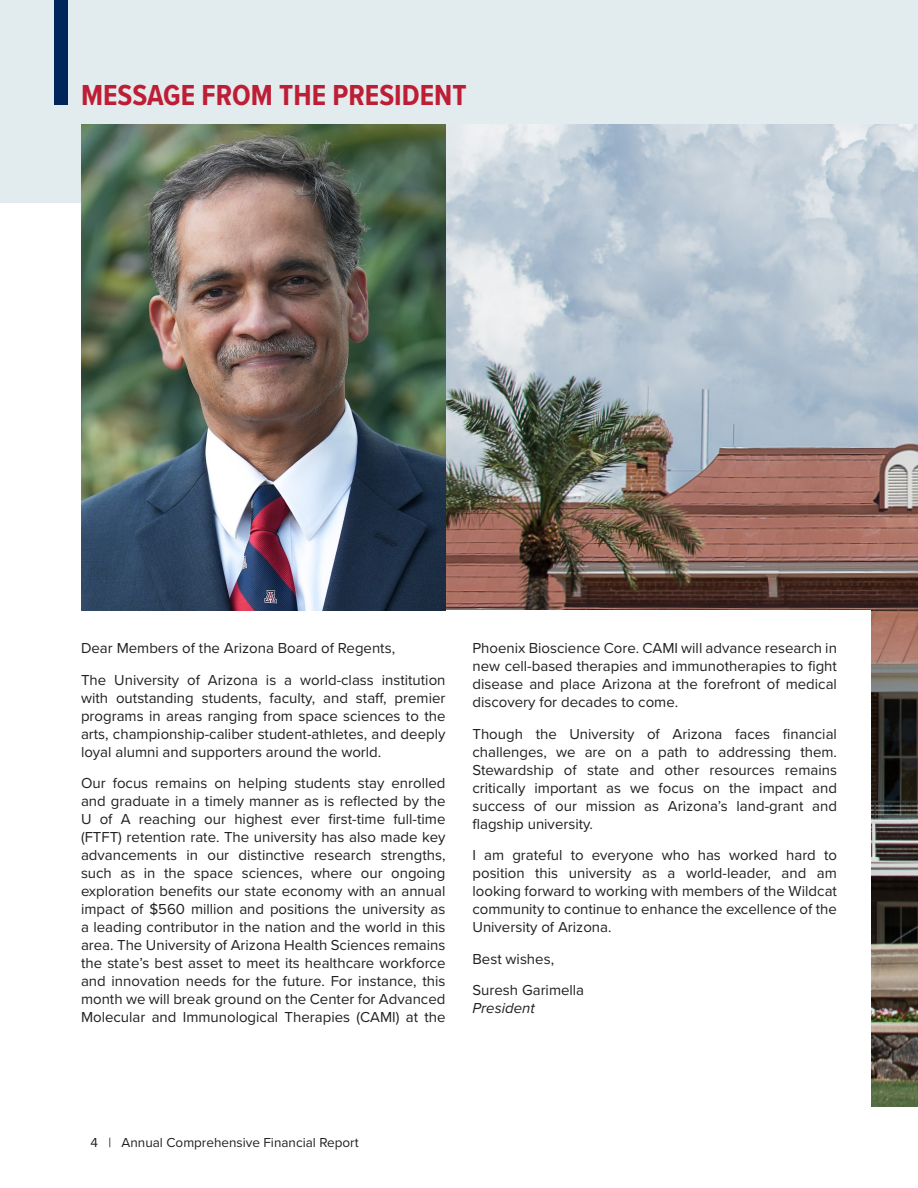
<style>
.page{position:relative;width:918px;height:1188px;background:#fff}
.page>*{position:absolute;margin:0;border:0;box-sizing:border-box;transform-origin:0 0}
.t1{font:700 30px "Proxima Nova Cond";color:#be1e35}
.t2{font:15px/18px "Proxima Nova";color:#231f20;text-align:justify}
.t3{font:italic 15px "Proxima Nova";color:#231f20}
.t4{font:13.5px "Proxima Nova";color:#231f20}
</style>
<div class="page">
<div style="left:0;top:0;width:918px;height:202px;background:#e2ebed"></div>
<img style="left:446px;top:124px;width:472px;height:983px">
<div style="left:81px;top:610px;width:789px;height:497px;background:#fff"></div>
<img style="left:81px;top:124px;width:365px;height:486px">
<div style="left:54px;top:0;width:14px;height:105px;background:#00255b"></div>
<h1 class="t1" style="left:81px;top:73px;width:387px">MESSAGE FROM THE PRESIDENT</h1>
<p class="t2" style="left:81px;top:632px;width:366px;line-height:31.5px">Dear Members of the Arizona Board of Regents,<br>The University of Arizona is a world-class institution</p>
<p class="t2" style="left:81px;top:688px;width:366px">with outstanding students, faculty, and staff, premier programs in areas ranging from space sciences to the arts, championship-caliber student-athletes, and deeply loyal alumni and supporters around the world.</p>
<p class="t2" style="left:81px;top:774px;width:366px">Our focus remains on helping students stay enrolled and graduate in a timely manner as is reflected by the U of A reaching our highest ever first-time full-time (FTFT) retention rate. The university has also made key advancements in our distinctive research strengths, such as in the space sciences, where our ongoing exploration benefits our state economy with an annual impact of $560 million and positions the university as a leading contributor in the nation and the world in this area. The University of Arizona Health Sciences remains the state’s best asset to meet its healthcare workforce and innovation needs for the future. For instance, this month we will break ground on the Center for Advanced Molecular and Immunological Therapies (CAMI) at the</p>
<p class="t2" style="left:472px;top:639px;width:366px">Phoenix Bioscience Core. CAMI will advance research in new cell-based therapies and immunotherapies to fight disease and place Arizona at the forefront of medical discovery for decades to come.</p>
<p class="t2" style="left:472px;top:724px;width:366px">Though the University of Arizona faces financial challenges, we are on a path to addressing them.<br>Stewardship of state and other resources remains critically important as we focus on the impact and success of our mission as Arizona’s land-grant and flagship university.</p>
<p class="t2" style="left:472px;top:846px;width:366px">I am grateful to everyone who has worked hard to position this university as a world-leader, and am looking forward to working with members of the Wildcat community to continue to enhance the excellence of the University of Arizona.</p>
<p class="t2" style="left:472px;top:942px;width:113px;line-height:31.5px">Best wishes,<br>Suresh Garimella</p>
<p class="t3" style="left:472px;top:997px;width:64px">President</p>
<p class="t4" style="left:90px;top:1132px;width:270px">4 | Annual Comprehensive Financial Report</p>
</div>
